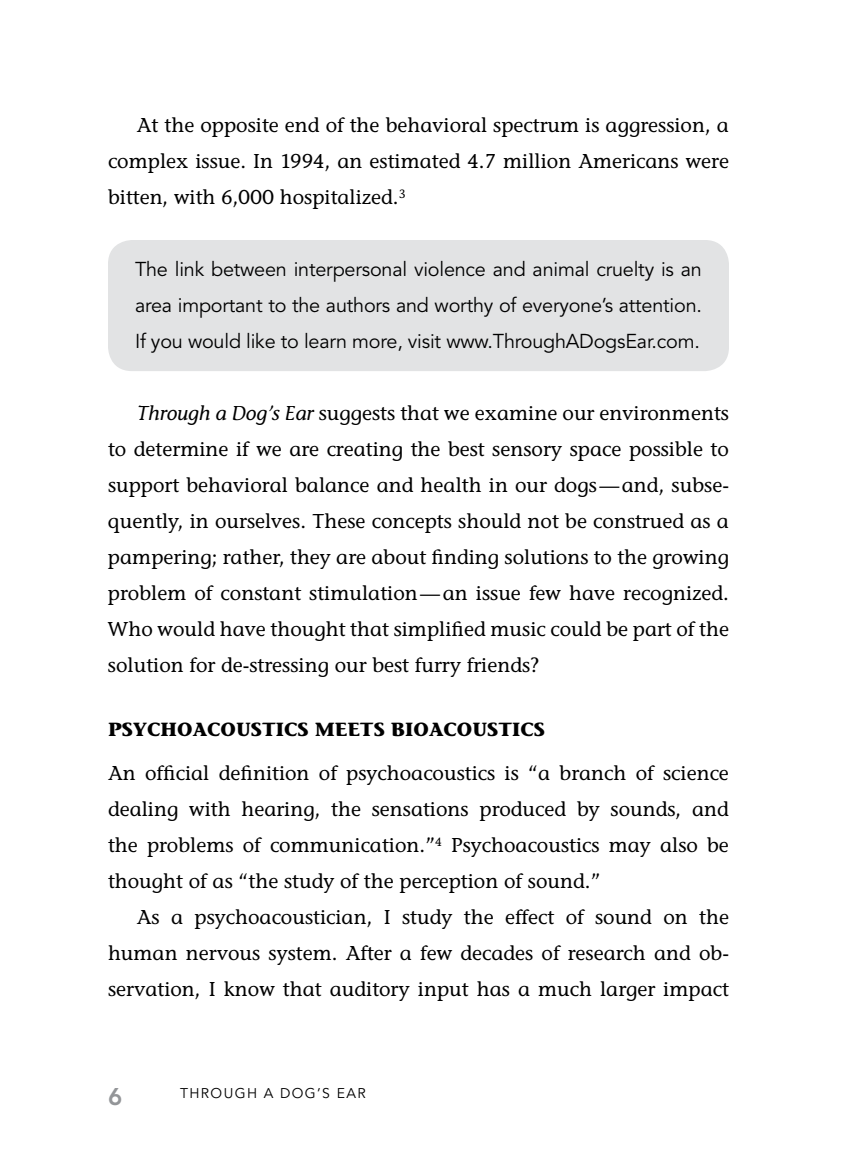
<style>
.page{position:relative;width:864px;height:1152px;background:#fff}
.page>*{position:absolute;margin:0;border:0;box-sizing:border-box;transform-origin:0 0}
.t1{font:800 24px "Avenir";color:#939598}
.t2{font:20px/36px "Stone Informal";color:#000;text-align:justify}
.t3{font:20px/36px "Avenir";letter-spacing:-.01em;color:#000;text-align:justify}
.t4{font:700 19px "Stone Informal";color:#000}
.t5{font:14px "Avenir";letter-spacing:.1em;color:#000}
.s1{font-style:italic}
</style>
<div class="page">
<div style="left:108px;top:240px;width:621px;height:131px;background:#e2e3e4;border-radius:24px"></div>
<p class="t2" style="left:108px;top:107px;width:622px;text-indent:29px">At the opposite end of the behavioral spectrum is aggression, a complex issue. In 1994, an estimated 4.7 million Americans were bitten, with 6,000 hospitalized.<sup>3</sup></p>
<p class="t3" style="left:135px;top:252px;width:569px">The link between interpersonal violence and animal cruelty is an area important to the authors and worthy of everyone’s attention.<br>If you would like to learn more, visit www.ThroughADogsEar.com.</p>
<p class="t2" style="left:108px;top:395px;width:623px;text-indent:29px"><span class="s1">Through a Dog’s Ear</span> suggests that we examine our environments to determine if we are creating the best sensory space possible to support behavioral balance and health in our dogs—and, subse&shy;quently, in ourselves. These concepts should not be construed as a pampering; rather, they are about finding solutions to the growing problem of constant stimulation—an issue few have recognized.<br>Who would have thought that simplified music could be part of the solution for de-stressing our best furry friends?</p>
<p class="t4" style="left:108px;top:718px;width:439px">PSYCHOACOUSTICS MEETS BIOACOUSTICS</p>
<p class="t2" style="left:108px;top:755px;width:622px">An official definition of psychoacoustics is “a branch of science dealing with hearing, the sensations produced by sounds, and the problems of communication.”<sup>4</sup> Psychoacoustics may also be thought of as “the study of the perception of sound.”</p>
<p class="t2" style="left:108px;top:899px;width:623px;text-indent:29px">As a psychoacoustician, I study the effect of sound on the human nervous system. After a few decades of research and ob&shy;servation, I know that auditory input has a much larger impact</p>
<p class="t1" style="left:108px;top:1082px;width:16px">6</p>
<p class="t5" style="left:180px;top:1085px;width:187px">Through a Dog’s Ear</p>
</div>
